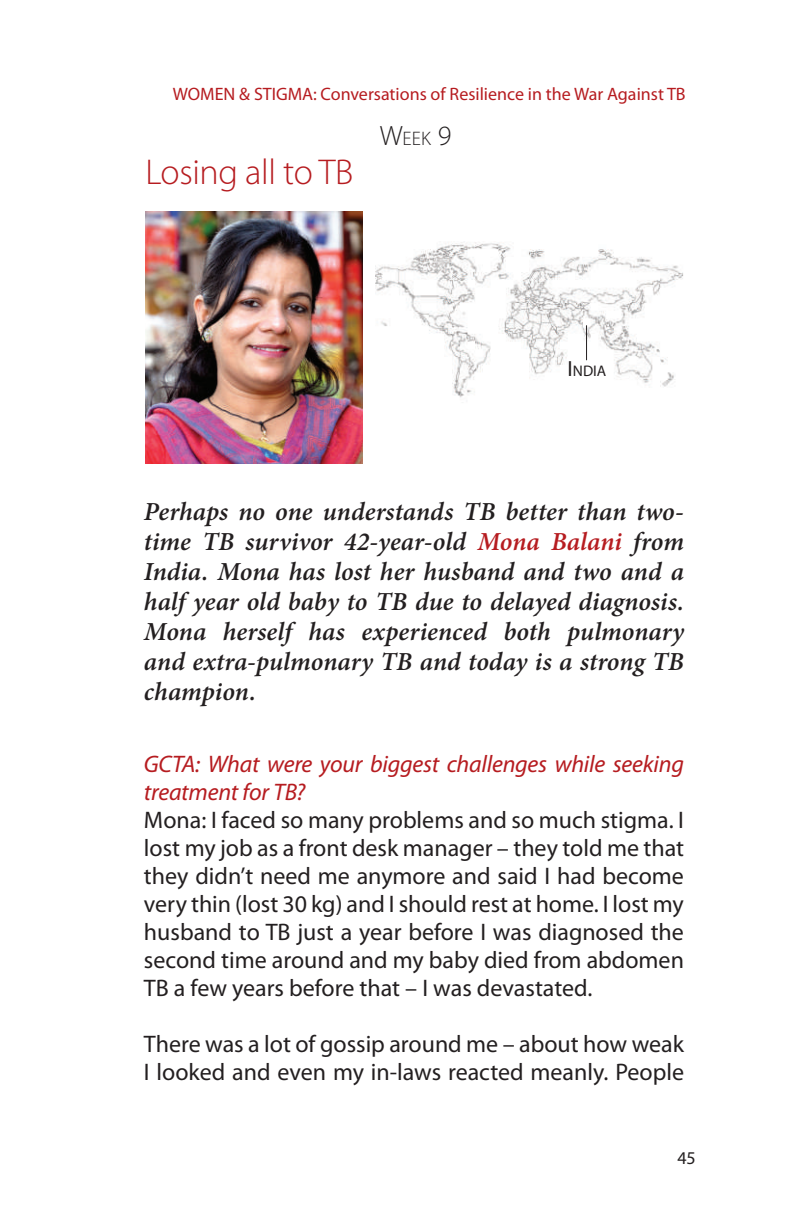
<style>
.page{position:relative;width:792px;height:1224px;background:#fff}
.page>*{position:absolute;margin:0;border:0;box-sizing:border-box;transform-origin:0 0}
.t1{font:300 36px "Myriad Pro";letter-spacing:-.01em;color:#b61c20}
.t2{font:italic 600 26px/30px "Minion Pro";color:#231f20;text-align:justify}
.t3{font:24px/28px "Myriad Pro";color:#231f20;text-align:justify}
.t4{font:italic 24px/28px "Myriad Pro";letter-spacing:-.01em;color:#b61c20}
.t5{font:300 19.6px "Myriad Pro";color:#231f20}
.t6{font:18px "Myriad Pro";color:#b61c20}
.t7{font:18px "Myriad Pro";color:#231f20}
.t8{font:15.4px "Myriad Pro";color:#231f20}
.s1{font-size:28px}
.s2{font-size:22px}
.s3{color:#b61c20}
</style>
<div class="page">
<img style="left:375px;top:242px;width:308px;height:156px">
<img style="left:146px;top:212px;width:216px;height:252px">
<hr style="left:586px;top:325px;width:1px;height:35px;background:#231f20">
<p class="t6" style="left:173px;top:83px;width:514px">WOMEN &amp; STIGMA: Conversations of Resilience in the War Against TB</p>
<h1 class="t1" style="left:145px;top:150px;width:209px">Losing all to TB</h1>
<p class="t5" style="left:380px;top:127px;width:73px"><span class="s1">W</span>eek <span class="s1">9</span></p>
<p class="t8" style="left:567px;top:362px;width:40px"><span class="s2">I</span>ndia</p>
<p class="t2" style="left:144px;top:496px;width:542px">Perhaps no one understands TB better than two&shy;time TB survivor 42-year-old <span class="s3">Mona Balani</span> from India. Mona has lost her husband and two and a half year old baby to TB due to delayed diagnosis.<br>Mona herself has experienced both pulmonary and extra-pulmonary TB and today is a strong TB champion.</p>
<p class="t4" style="left:144px;top:750px;width:541px">GCTA: What were your biggest challenges while seeking treatment for TB?</p>
<p class="t3" style="left:144px;top:806px;width:542px">Mona: I faced so many problems and so much stigma. I lost my job as a front desk manager – they told me that they didn’t need me anymore and said I had become very thin (lost 30 kg) and I should rest at home. I lost my husband to TB just a year before I was diagnosed the second time around and my baby died from abdomen TB a few years before that – I was devastated.</p>
<p class="t3" style="left:144px;top:1030px;width:542px">There was a lot of gossip around me – about how weak<br>I looked and even my in-laws reacted meanly. People</p>
<p class="t7" style="left:677px;top:1147px;width:20px">45</p>
</div>
